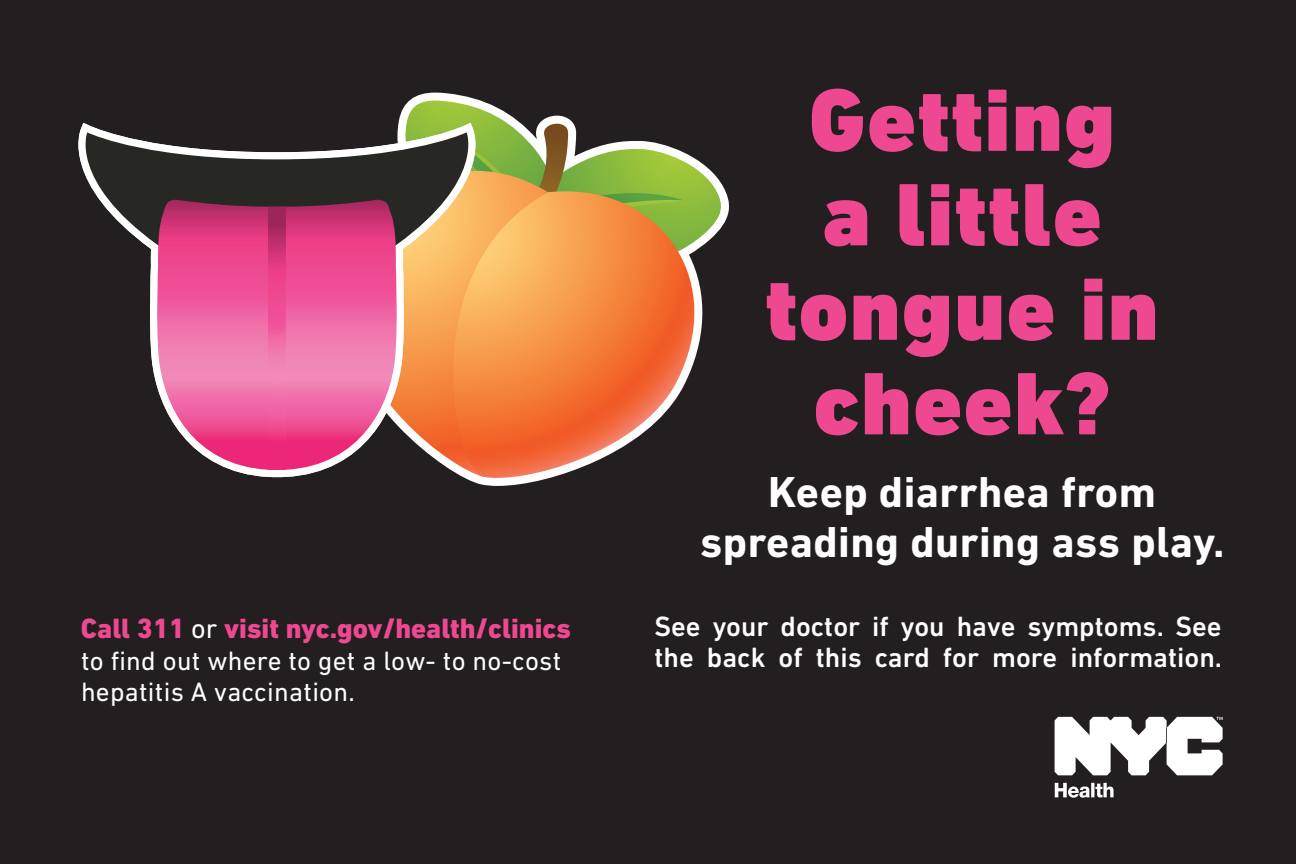
<style>
.page{position:relative;width:1296px;height:864px;background:#231f20}
.page>*{position:absolute;margin:0;border:0;box-sizing:border-box;transform-origin:0 0}
.t1{font:900 90px/94.5px "DIN Next LT Pro";letter-spacing:.02em;color:#ee4890;text-align:center}
.t2{font:700 44.1px/50.4px "DIN Next LT Pro";letter-spacing:.01em;color:#fff;text-align:center}
.t3{font:500 28.2px/31.5px "DIN Next LT Pro";color:#fff;text-align:right}
.t4{font:800 28.2px "DIN Next LT Pro";color:#ee4890}
.t5{font:27px/31.5px "DIN Next LT Pro";letter-spacing:.01em;color:#fff}
.s1{font-weight:400;color:#fff}
</style>
<div class="page">
<svg style="left:463px;top:191px;width:264px;height:294px"></svg>
<svg style="left:80px;top:123px;width:395px;height:354px"></svg>
<svg style="left:78px;top:132px;width:78px;height:146px"></svg>
<svg style="left:156px;top:101px;width:569px;height:369px"></svg>
<svg style="left:1055px;top:717px;width:168px;height:81px"></svg>
<p class="t4" style="left:81px;top:612px;width:492px">Call 311 <span class="s1">or</span> visit nyc.gov/health/clinics</p>
<p class="t5" style="left:81px;top:644px;width:482px">to find out where to get a low to- no-cost hepatitis A vaccination.</p>
<h1 class="t1" style="left:765px;top:73px;width:395px">Getting<br>a little tongue in cheek?</h1>
<h2 class="t2" style="left:700px;top:467px;width:526px">Keep diarrhea from spreading during ass play.</h2>
<p class="t3" style="left:655px;top:610px;width:569px">See your doctor if you have symptoms. See information.</p>
<p class="t3" style="left:655px;top:642px;width:41px">the</p>
<p class="t3" style="left:707px;top:642px;width:60px">back</p>
<p class="t3" style="left:779px;top:642px;width:26px">of</p>
<p class="t3" style="left:816px;top:642px;width:48px">this</p>
<p class="t3" style="left:875px;top:642px;width:56px">card</p>
<p class="t3" style="left:943px;top:642px;width:38px">for</p>
<p class="t3" style="left:992px;top:642px;width:67px">more</p>
</div>
